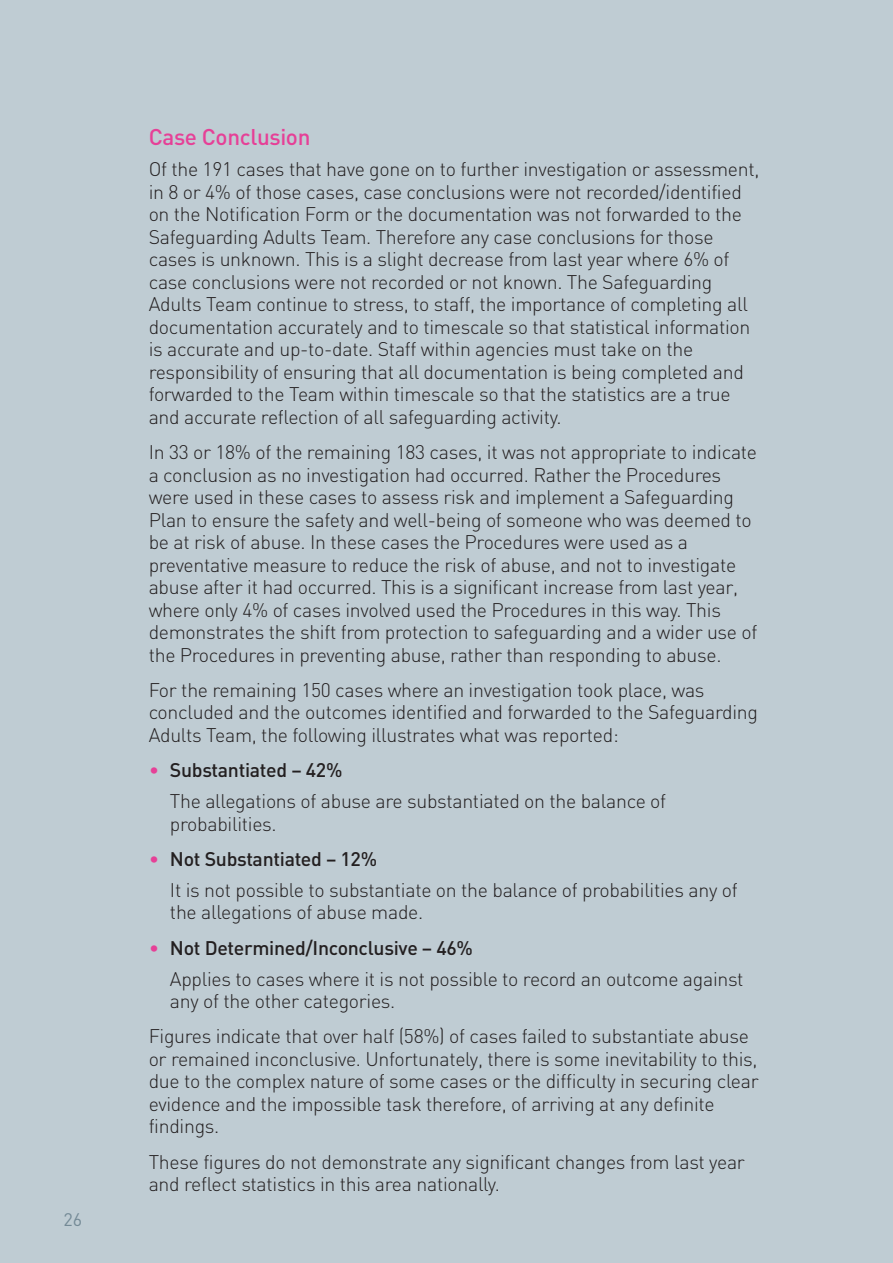
<style>
.page{position:relative;width:893px;height:1263px;background:#fff}
.page>*{position:absolute;margin:0;border:0;box-sizing:border-box;transform-origin:0 0}
.t1{font:500 22.5px "DIN";letter-spacing:-.015em;color:#e64097}
.t2{font:300 19.5px/22.5px "DIN";letter-spacing:-.015em;color:#231f20}
.t3{font:18px "DIN";color:#748a96}
.s1{color:#e64097}
.s2{font-weight:500}
</style>
<div class="page">
<div style="left:0;top:0;width:892px;height:1263px;background:#bfccd3"></div>
<p class="t3" style="left:64px;top:1213px;width:20px">26</p>
<p class="t1" style="left:149px;top:129px;width:163px">Case Conclusion</p>
<p class="t2" style="left:149px;top:161px;width:612px">Of the 191 cases that have gone on to further investigation or assessment, in 8 or 4% of those cases, case conclusions were not recorded/identified on the Notification Form or the documentation was not forwarded to the Safeguarding Adults Team. Therefore any case conclusions for those cases is unknown. This is a slight decrease from last year where 6% of case conclusions were not recorded or not known. The Safeguarding Adults Team continue to stress, to staff, the importance of completing all documentation accurately and to timescale so that statistical information is accurate and up-to-date. Staff within agencies must take on the responsibility of ensuring that all documentation is being completed and forwarded to the Team within timescale so that the statistics are a true and accurate reflection of all safeguarding activity.</p>
<p class="t2" style="left:149px;top:443px;width:610px">In 33 or 18% of the remaining 183 cases, it was not appropriate to indicate a conclusion as no investigation had occurred. Rather the Procedures were used in these cases to assess risk and implement a Safeguarding Plan to ensure the safety and well-being of someone who was deemed to be at risk of abuse. In these cases the Procedures were used as a preventative measure to reduce the risk of abuse, and not to investigate abuse after it had occurred. This is a significant increase from last year, where only 4% of cases involved used the Procedures in this way. This demonstrates the shift from protection to safeguarding and a wider use of the Procedures in preventing abuse, rather than responding to abuse.</p>
<p class="t2" style="left:149px;top:681px;width:610px">For the remaining 150 cases where an investigation took place, was concluded and the outcomes identified and forwarded to the Safeguarding<br>Adults Team, the following illustrates what was reported:</p>
<p class="t2" style="left:170px;top:757px;width:497px;line-height:31px;text-indent:-21px"><span class="s1">•</span> <span class="s2">Substantiated – 42%<br></span>The allegations of abuse are substantiated on the balance of</p>
<p class="t2" style="left:170px;top:815px;width:108px">probabilities.</p>
<p class="t2" style="left:170px;top:846px;width:569px;line-height:31px;text-indent:-21px"><span class="s1">•</span> <span class="s2">Not Substantiated – 12%<br></span>It is not possible to substantiate on the balance of probabilities any of</p>
<p class="t2" style="left:170px;top:904px;width:255px">the allegations of abuse made.</p>
<p class="t2" style="left:170px;top:935px;width:575px;line-height:31px;text-indent:-21px"><span class="s1">•</span> <span class="s2">Not Determined/Inconclusive – 46%<br></span>Applies to cases where it is not possible to record an outcome against</p>
<p class="t2" style="left:149px;top:986px;width:601px;line-height:35.2px;text-indent:21px">any of the other categories.<br>Figures indicate that over half (58%) of cases failed to substantiate abuse</p>
<p class="t2" style="left:149px;top:1050px;width:611px">or remained inconclusive. Unfortunately, there is some inevitability to this, due to the complex nature of some cases or the difficulty in securing clear evidence and the impossible task therefore, of arriving at any definite findings.</p>
<p class="t2" style="left:149px;top:1153px;width:597px">These figures do not demonstrate any significant changes from last year and reflect statistics in this area nationally.</p>
</div>
